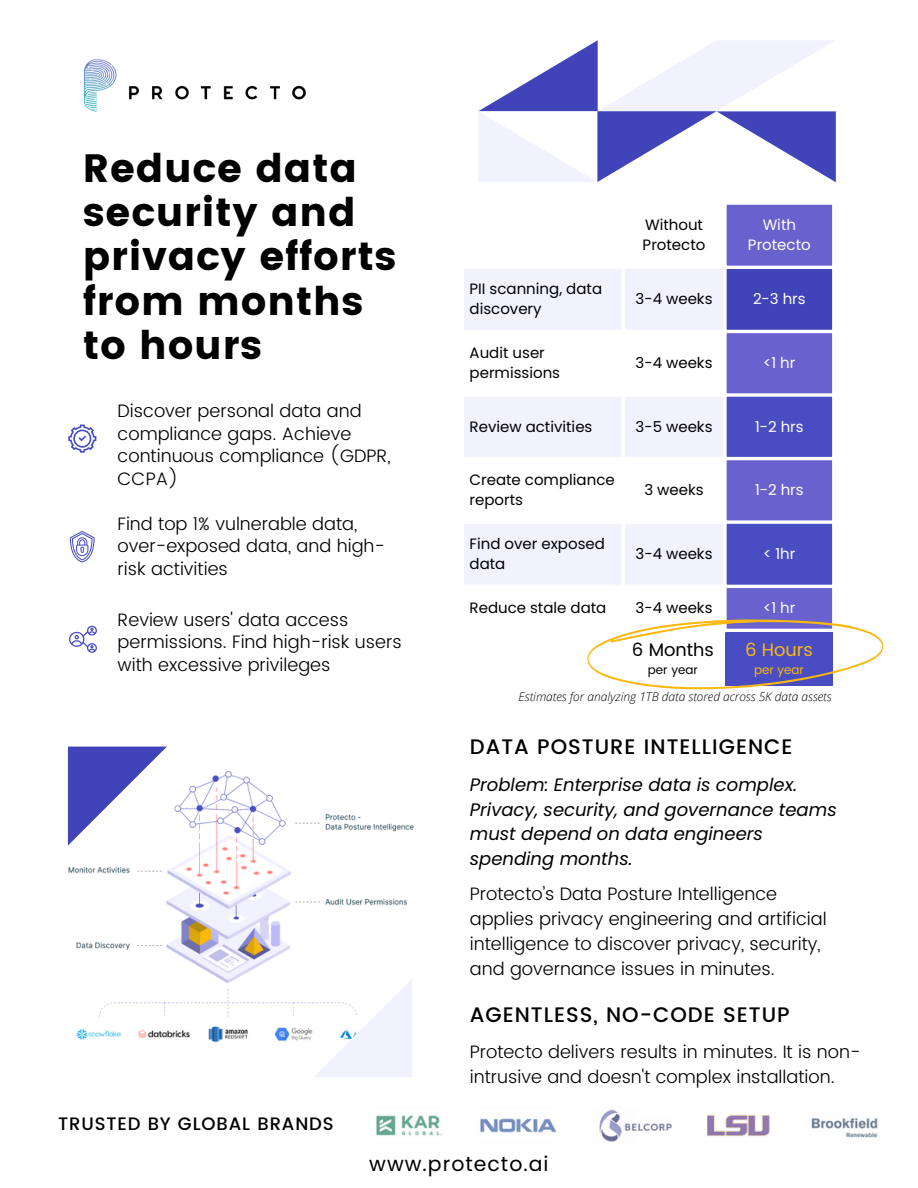
<style>
.page{position:relative;width:918px;height:1188px;background:#fff}
.page>*{position:absolute;margin:0;border:0;box-sizing:border-box;transform-origin:0 0}
.t1{font:39.45px/44.4px "Poppins";letter-spacing:.02em;color:#000}
.t2{font:500 21px "Poppins";letter-spacing:.05em;color:#000}
.t3{font:20.4px "Poppins";letter-spacing:.05em;color:#000}
.t4{font:300 18px/22.5px "Poppins";color:#000}
.t5{font:italic 18px/24.8px "Poppins";color:#000}
.t6{font:500 18px "Poppins";letter-spacing:.05em;color:#000}
.t7{font:18px "Poppins";color:#000}
.t8{font:18px "Poppins";color:#fbb90f}
.t9{font:15px/20.2px "Poppins";color:#000}
.t10{font:15px/20.2px "Poppins";color:#fff;text-align:center}
.t11{font:italic 300 12px "Open Sans";color:#000}
.t12{font:12px "Poppins";color:#fbb90f}
.t13{font:12px "Poppins";color:#000}
</style>
<div class="page">
<svg style="left:478px;top:40px;width:358px;height:142px"></svg>
<svg style="left:68px;top:747px;width:99px;height:24px;background:#585bc0"></svg>
<div style="left:727px;top:205px;width:105px;height:414px;background:#6961ce"></div>
<svg style="left:464px;top:269px;width:259px;height:315px;fill:#f2f2ff"></svg>
<div style="left:725px;top:267px;width:109px;height:65px;background:#4044b8"></div>
<svg style="left:727px;top:397px;width:105px;height:188px;background:#5454c5"></svg>
<hr style="left:621px;top:205px;width:4px;height:424px;background:#fff">
<svg style="left:725px;top:205px;width:2px;height:414px"></svg>
<hr style="left:832px;top:205px;width:3px;height:424px;background:#fff">
<hr style="left:461px;top:266px;width:374px;height:3px;background:#fff">
<hr style="left:461px;top:330px;width:374px;height:3px;background:#fff">
<hr style="left:461px;top:393px;width:374px;height:4px;background:#fff">
<hr style="left:461px;top:457px;width:374px;height:3px;background:#fff">
<hr style="left:461px;top:520px;width:374px;height:4px;background:#fff">
<hr style="left:461px;top:585px;width:374px;height:3px;background:#fff">
<img style="left:68px;top:771px;width:346px;height:271px">
<svg style="left:313px;top:978px;width:99px;height:99px"></svg>
<img style="left:83px;top:59px;width:223px;height:53px">
<svg style="left:68px;top:425px;width:28px;height:28px"></svg>
<svg style="left:69px;top:626px;width:28px;height:27px"></svg>
<svg style="left:70px;top:531px;width:25px;height:31px"></svg>
<img style="left:376px;top:1109px;width:502px;height:33px">
<svg style="left:587px;top:619px;width:297px;height:70px"></svg>
<h1 class="t1" style="left:83px;top:146px;width:315px">Reduce data security and privacy efforts from months to hours</h1>
<p class="t4" style="left:118px;top:400px;width:274px">Discover personal data and compliance gaps. Achieve continuous compliance (GDPR,<br>CCPA)</p>
<p class="t4" style="left:118px;top:512px;width:269px">Find top 1% vulnerable data, over-exposed data, and high&shy;risk activities</p>
<p class="t4" style="left:118px;top:609px;width:286px">Review users' data access permissions. Find high-risk users with excessive privileges</p>
<p class="t6" style="left:58px;top:1114px;width:277px">TRUSTED BY GLOBAL BRANDS</p>
<p class="t9" style="left:643px;top:214px;width:64px">Without<br>Protecto</p>
<p class="t10" style="left:748px;top:214px;width:64px">With<br>Protecto</p>
<p class="t9" style="left:470px;top:278px;width:134px">PII scanning, data discovery</p>
<p class="t9" style="left:636px;top:289px;width:78px">3-4 weeks</p>
<p class="t10" style="left:753px;top:289px;width:54px">2-3 hrs</p>
<p class="t9" style="left:470px;top:343px;width:92px">Audit user permissions</p>
<p class="t9" style="left:636px;top:353px;width:78px">3-4 weeks</p>
<p class="t10" style="left:763px;top:353px;width:34px">&lt;1 hr</p>
<p class="t9" style="left:470px;top:416px;width:124px">Review activities</p>
<p class="t9" style="left:636px;top:416px;width:78px">3-5 weeks</p>
<p class="t10" style="left:755px;top:416px;width:50px">1-2 hrs</p>
<p class="t9" style="left:470px;top:470px;width:147px">Create compliance reports</p>
<p class="t9" style="left:644px;top:480px;width:61px">3 weeks</p>
<p class="t10" style="left:755px;top:480px;width:50px">1-2 hrs</p>
<p class="t9" style="left:470px;top:533px;width:137px">Find over exposed data</p>
<p class="t9" style="left:636px;top:543px;width:78px">3-4 weeks</p>
<p class="t10" style="left:763px;top:543px;width:34px">&lt; 1hr</p>
<p class="t9" style="left:470px;top:597px;width:138px">Reduce stale data</p>
<p class="t9" style="left:636px;top:597px;width:78px">3-4 weeks</p>
<p class="t10" style="left:763px;top:597px;width:34px">&lt;1 hr</p>
<p class="t7" style="left:632px;top:640px;width:84px">6 Months</p>
<p class="t13" style="left:648px;top:663px;width:51px">per year</p>
<p class="t8" style="left:745px;top:640px;width:69px">6 Hours</p>
<p class="t12" style="left:754px;top:663px;width:51px">per year</p>
<p class="t11" style="left:519px;top:688px;width:315px">Estimates for analyzing 1TB data stored across 5K data assets</p>
<p class="t2" style="left:470px;top:735px;width:324px">DATA POSTURE INTELLIGENCE</p>
<p class="t5" style="left:470px;top:772px;width:368px">Problem: Enterprise data is complex.<br>Privacy, security, and governance teams must depend on data engineers spending months.</p>
<p class="t4" style="left:470px;top:882px;width:359px;line-height:24.8px">Protecto’s Data Posture Intelligence applies privacy engineering and artificial intelligence to discover privacy, security, and governance issues in minutes.</p>
<p class="t2" style="left:470px;top:1003px;width:321px">AGENTLESS, NO-CODE SETUP</p>
<p class="t4" style="left:470px;top:1040px;width:392px;line-height:24.8px">Protecto delivers results in minutes. It is non&shy;intrusive and doesn't complex installation.</p>
<p class="t3" style="left:369px;top:1149px;width:181px">www.protecto.ai</p>
</div>
